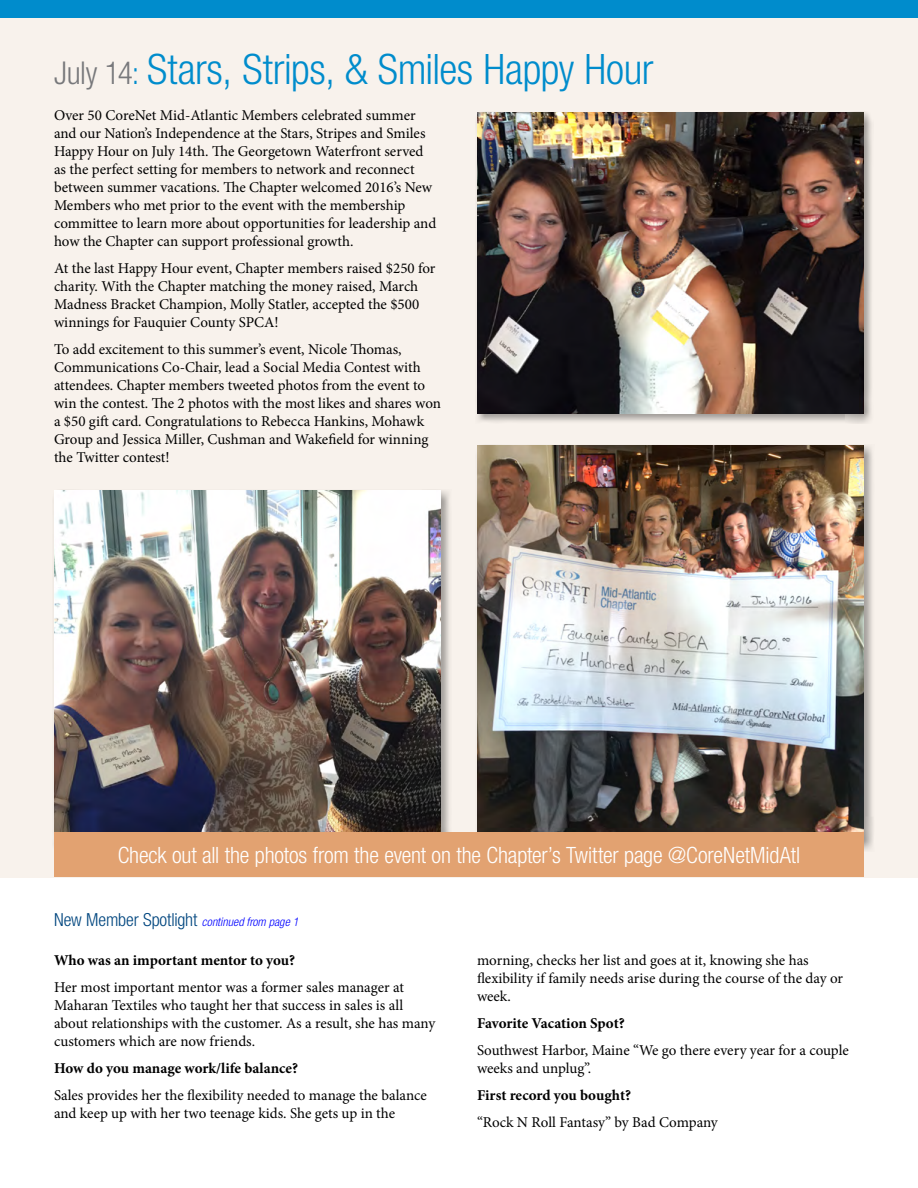
<style>
.page{position:relative;width:918px;height:1188px;background:#fff}
.page>*{position:absolute;margin:0;border:0;box-sizing:border-box;transform-origin:0 0}
.t1{font:300 condensed 42px "Helvetica Neue LT Std";letter-spacing:-.01em;color:#008ccc}
.t2{font:300 condensed 22.5px "Helvetica Neue LT Std";letter-spacing:-.01em;color:#fff}
.t3{font:300 condensed 18px "Helvetica Neue LT Std";letter-spacing:-.01em;color:#00467f}
.t4{font:15px/18px "Minion Pro";letter-spacing:-.005em;color:#000}
.t5{font:700 15px "Minion Pro";letter-spacing:-.005em;color:#000}
.s1{font-size:31.5px;color:#77787b}
.s2{font-size:31.5px}
.s3{font-style:italic;font-size:12px;color:#00f}
</style>
<div class="page">
<div style="left:0;top:0;width:918px;height:18px;background:#008ccc"></div>
<div style="left:0;top:18px;width:918px;height:860px;background:#f8f2ec"></div>
<div style="left:476px;top:111px;width:398px;height:313px;background:#000;opacity:.35"></div>
<img style="left:477px;top:112px;width:387px;height:302px">
<div style="left:52px;top:489px;width:400px;height:364px;background:#000;opacity:.35"></div>
<img style="left:54px;top:490px;width:387px;height:342px">
<div style="left:475px;top:444px;width:400px;height:408px;background:#000;opacity:.35"></div>
<img style="left:477px;top:446px;width:387px;height:386px">
<div style="left:54px;top:832px;width:810px;height:46px;background:#e2a271"></div>
<h1 class="t1" style="left:54px;top:45px;width:601px"><span class="s1">July 14</span><span class="s2">:</span> Stars, Strips, &amp; Smiles Happy Hour</h1>
<p class="t4" style="left:54px;top:106px;width:384px">Over 50 CoreNet Mid-Atlantic Members celebrated summer and our Nation’s Independence at the Stars, Stripes and Smiles Happy Hour on July 14th. The Georgetown Waterfront served as the perfect setting for members to network and reconnect between summer vacations. The Chapter welcomed 2016’s New Members who met prior to the event with the membership committee to learn more about opportunities for leadership and how the Chapter can support professional growth.</p>
<p class="t4" style="left:54px;top:259px;width:383px">At the last Happy Hour event, Chapter members raised $250 for charity. With the Chapter matching the money raised, March Madness Bracket Champion, Molly Statler, accepted the $500 winnings for Fauquier County SPCA!</p>
<p class="t4" style="left:54px;top:340px;width:389px">To add excitement to this summer’s event, Nicole Thomas, Communications Co-Chair, lead a Social Media Contest with attendees. Chapter members tweeted photos from the event to win the contest. The 2 photos with the most likes and shares won a $50 gift card. Congratulations to Rebecca Hankins, Mohawk Group and Jessica Miller, Cushman and Wakefield for winning the Twitter contest!</p>
<h2 class="t2" style="left:118px;top:842px;width:684px">Check out all the photos from the event on the Chapter’s Twitter page @CoreNetMidAtl</h2>
<p class="t3" style="left:54px;top:910px;width:246px">New Member Spotlight <span class="s3">continued from page 1</span></p>
<p class="t5" style="left:54px;top:950px;width:243px">Who was an important mentor to you?</p>
<p class="t4" style="left:54px;top:978px;width:383px">Her most important mentor was a former sales manager at Maharan Textiles who taught her that success in sales is all about relationships with the customer. As a result, she has many customers which are now friends.</p>
<p class="t5" style="left:54px;top:1058px;width:246px">How do you manage work/life balance?</p>
<p class="t4" style="left:54px;top:1086px;width:374px">Sales provides her the flexibility needed to manage the balance and keep up with her two teenage kids. She gets up in the</p>
<p class="t4" style="left:477px;top:951px;width:368px">morning, checks her list and goes at it, knowing she has flexibility if family needs arise during the course of the day or week.</p>
<p class="t5" style="left:477px;top:1013px;width:149px">Favorite Vacation Spot?</p>
<p class="t4" style="left:477px;top:1041px;width:373px">Southwest Harbor, Maine “We go there every year for a couple weeks and unplug”.</p>
<p class="t5" style="left:477px;top:1085px;width:156px">First record you bought?</p>
<p class="t4" style="left:477px;top:1113px;width:242px">“Rock N Roll Fantasy” by Bad Company</p>
</div>
